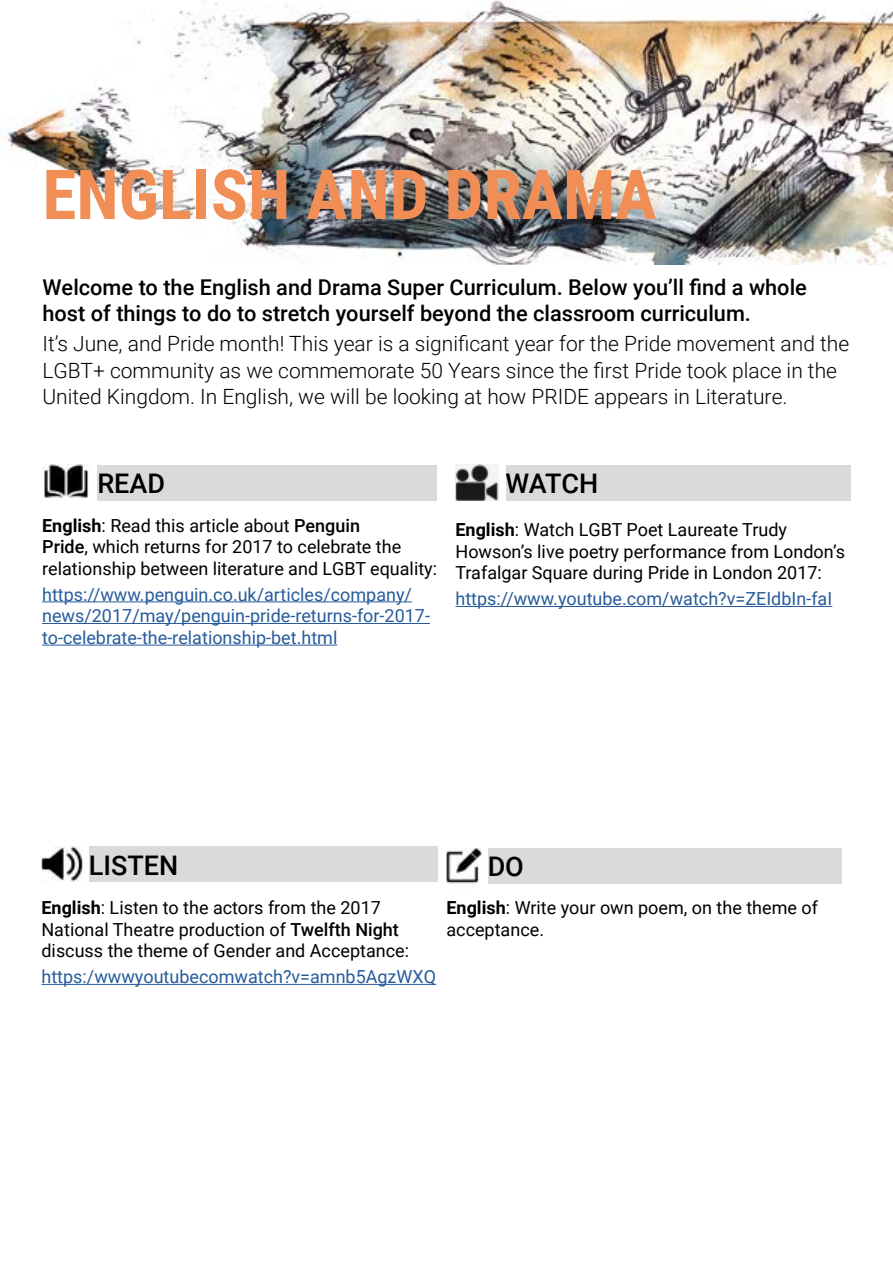
<style>
.page{position:relative;width:893px;height:1263px;background:#fff}
.page>*{position:absolute;margin:0;border:0;box-sizing:border-box;transform-origin:0 0}
.t1{font:700 69px "Roboto Condensed";color:#f18e55}
.t2{font:500 27px "Roboto";color:#000}
.t3{font:500 21.75px/26.1px "Roboto";color:#000}
.t4{font:300 21px/26.1px "Roboto";color:#000}
.t5{font:18px/21.6px "Roboto";color:#000}
.t6{font:18px/21.6px "Roboto";color:#275b9b}
.s1{font-weight:700}
.s2{font-weight:500}
</style>
<div class="page">
<img style="left:1px;top:0;width:892px;height:264px">
<img style="left:42px;top:465px;width:47px;height:32px">
<div style="left:97px;top:465px;width:340px;height:35px;background:#dadada"></div>
<hr style="left:42px;top:601px;width:370px;height:1px;background:#275b9b">
<hr style="left:42px;top:623px;width:388px;height:1px;background:#275b9b">
<hr style="left:42px;top:645px;width:295px;height:1px;background:#275b9b">
<img style="left:41px;top:847px;width:42px;height:35px">
<div style="left:89px;top:847px;width:348px;height:35px;background:#dadada"></div>
<hr style="left:41px;top:984px;width:395px;height:1px;background:#275b9b">
<img style="left:455px;top:465px;width:43px;height:35px">
<div style="left:506px;top:465px;width:344px;height:35px;background:#dadada"></div>
<hr style="left:455px;top:606px;width:377px;height:1px;background:#275b9b">
<img style="left:446px;top:848px;width:36px;height:36px">
<div style="left:488px;top:848px;width:353px;height:36px;background:#dadada"></div>
<h1 class="t1" style="left:43px;top:146px;width:615px">ENGLISH AND DRAMA</h1>
<p class="t3" style="left:43px;top:273px;width:766px">Welcome to the English and Drama Super Curriculum. Below you’ll find a whole host of things to do to stretch yourself beyond the classroom curriculum.</p>
<p class="t4" style="left:43px;top:330px;width:808px">It’s June, and Pride month! This year is a significant year for the Pride movement and the<br>LGBT+ community as we commemorate 50 Years since the first Pride took place in the<br>United Kingdom. In English, we will be looking at how PRIDE appears in Literature.</p>
<h2 class="t2" style="left:97px;top:464px;width:69px">READ</h2>
<p class="t5" style="left:42px;top:514px;width:396px"><span class="s1">English</span>: Read this article about <span class="s2">Penguin<br>Pride</span>, which returns for 2017 to celebrate the relationship between literature and LGBT equality:</p>
<p class="t6" style="left:42px;top:583px;width:389px">https://www.penguin.co.uk/articles/company/ news/2017/may/penguin-pride-returns-for-2017- to-celebrate-the-relationship-bet.html</p>
<h2 class="t2" style="left:506px;top:464px;width:94px">WATCH</h2>
<p class="t5" style="left:455px;top:518px;width:391px"><span class="s1">English</span>: Watch LGBT Poet Laureate Trudy<br>Howson’s live poetry performance from London’s<br>Trafalgar Square during Pride in London 2017:</p>
<p class="t6" style="left:455px;top:587px;width:378px">https://www.youtube.com/watch?v=ZEIdbIn-faI</p>
<h2 class="t2" style="left:89px;top:846px;width:91px">LISTEN</h2>
<p class="t5" style="left:41px;top:896px;width:369px"><span class="s1">English</span>: Listen to the actors from the 2017<br>National Theatre production of <span class="s2">Twelfth Night </span>discuss the theme of Gender and Acceptance:</p>
<p class="t6" style="left:41px;top:965px;width:396px">https:/wwwyoutubecomwatch?v=amnb5AgzWXQ</p>
<h2 class="t2" style="left:488px;top:848px;width:38px">DO</h2>
<p class="t5" style="left:446px;top:896px;width:373px"><span class="s1">English</span>: Write your own poem, on the theme of acceptance.</p>
</div>
